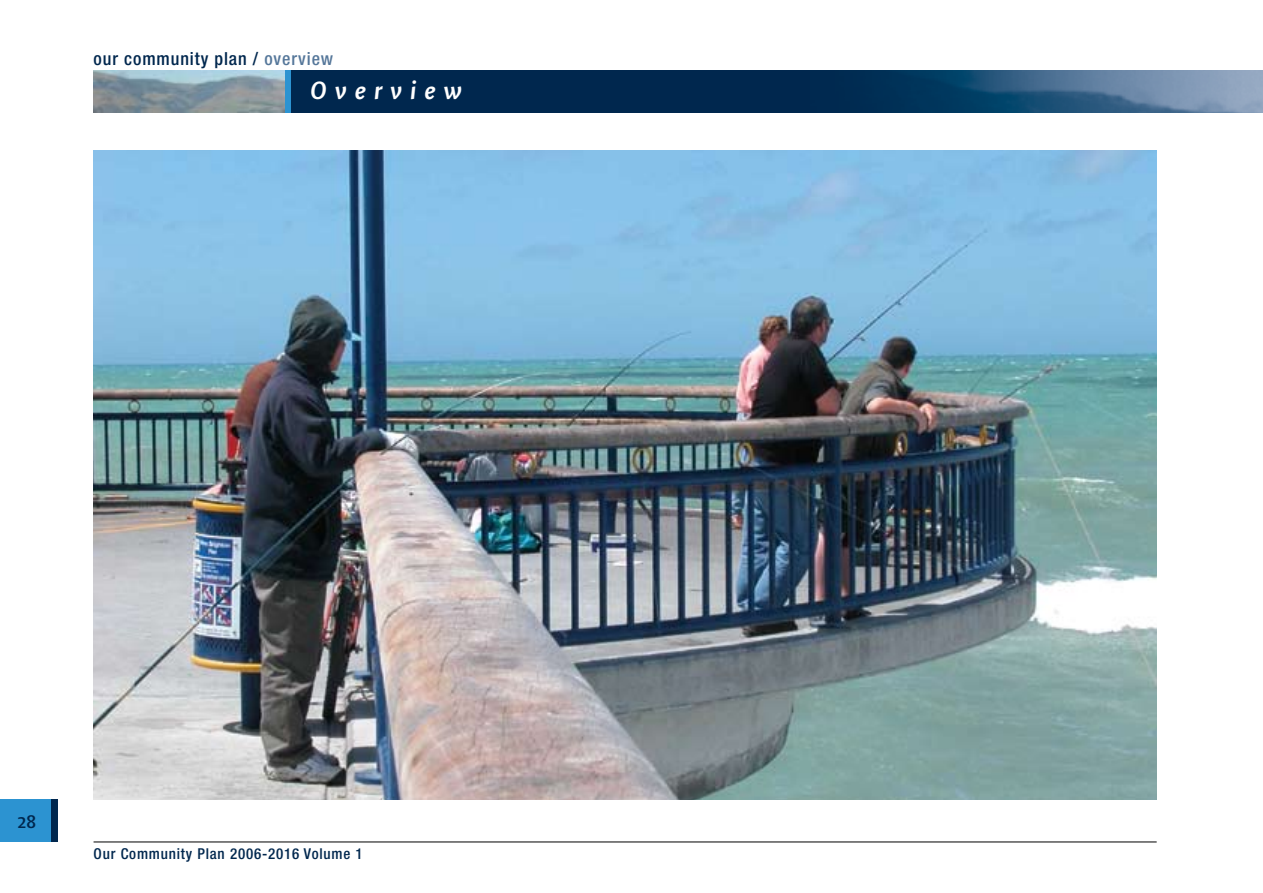
<style>
.page{position:relative;width:1263px;height:893px;background:#fff}
.page>*{position:absolute;margin:0;border:0;box-sizing:border-box;transform-origin:0 0}
.t1{font:27px "Shaker RBI";letter-spacing:.3em;color:#fff}
.t2{font:500 condensed 18px "Helvetica Neue";letter-spacing:.05em;color:#00274e}
.t3{font:18px "Shaker RB";color:#00274e}
.t4{font:500 condensed 15px "Helvetica Neue";letter-spacing:.055em;color:#00274e}
.s1{color:#55779a}
</style>
<div class="page">
<div style="left:285px;top:70px;width:6px;height:43px;background:#2c93d1"></div>
<div style="left:291px;top:70px;width:972px;height:43px;background:#00274e"></div>
<img style="left:890px;top:70px;width:372px;height:43px">
<img style="left:94px;top:70px;width:191px;height:43px">
<hr style="left:94px;top:842px;width:1063px;height:1px;background:#000">
<div style="left:49px;top:799px;width:8px;height:43px;background:#00274e"></div>
<div style="left:0;top:799px;width:51px;height:43px;background:#2c93d1"></div>
<img style="left:94px;top:151px;width:1063px;height:648px">
<p class="t2" style="left:94px;top:48px;width:241px">our community plan / <span class="s1">overview</span></p>
<h1 class="t1" style="left:310px;top:76px;width:153px">Overview</h1>
<p class="t3" style="left:17px;top:812px;width:21px">28</p>
<p class="t4" style="left:94px;top:844px;width:271px">Our Community Plan 2006-2016 Volume 1</p>
</div>
